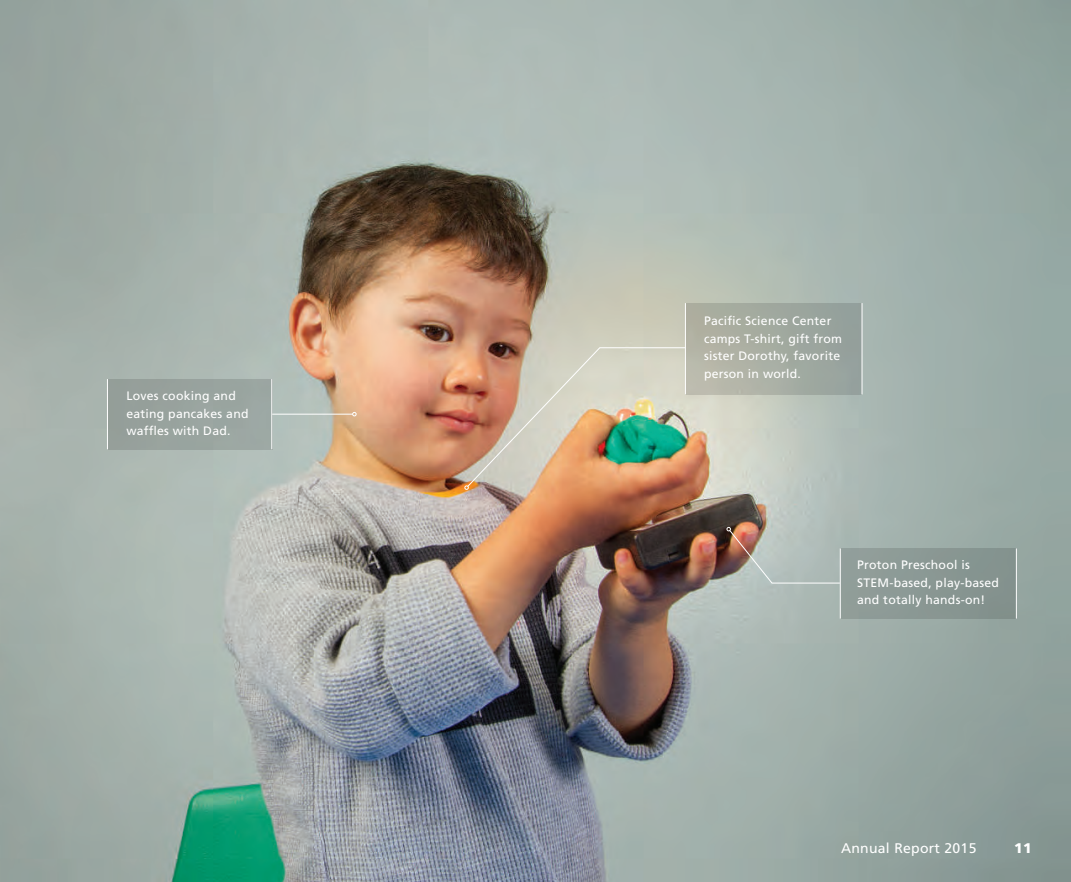
<style>
.page{position:relative;width:1071px;height:882px;background:#fff}
.page>*{position:absolute;margin:0;border:0;box-sizing:border-box;transform-origin:0 0}
.t1{font:14px "Frutiger LT Std";letter-spacing:.02em;color:#fff}
.t2{font:900 14px "Frutiger LT Std";color:#fff}
.t3{font:12.25px/17.5px "Frutiger LT Std";letter-spacing:.02em;color:#fff}
</style>
<div class="page">
<img style="left:0;top:0;width:1071px;height:882px">
<div style="left:840px;top:548px;width:177px;height:71px;background:#8a9793"></div>
<div style="left:685px;top:303px;width:177px;height:91px;background:linear-gradient(to right,#b8b7a7,#92a09c)"></div>
<div style="left:108px;top:379px;width:164px;height:70px;background:#99a49f"></div>
<img style="left:464px;top:347px;width:222px;height:143px">
<hr style="left:685px;top:303px;width:1px;height:91px;background:#fff">
<hr style="left:862px;top:303px;width:1px;height:91px;background:#fff">
<img style="left:727px;top:527px;width:114px;height:57px">
<hr style="left:840px;top:548px;width:1px;height:71px;background:#fff">
<hr style="left:1016px;top:548px;width:1px;height:71px;background:#fff">
<hr style="left:272px;top:414px;width:81px;height:1px;background:#fff">
<svg style="left:352px;top:412px;width:5px;height:4px"></svg>
<hr style="left:271px;top:379px;width:1px;height:70px;background:#fff">
<hr style="left:107px;top:379px;width:1px;height:70px;background:#fff">
<p class="t3" style="left:126px;top:388px;width:124px">Loves cooking and eating pancakes and waffles with Dad.</p>
<p class="t3" style="left:704px;top:313px;width:140px">Pacific Science Center camps T-shirt, gift from sister Dorothy, favorite person in world.</p>
<p class="t3" style="left:857px;top:557px;width:143px">Proton Preschool is<br>STEM-based, play-based and totally hands-on!</p>
<p class="t1" style="left:841px;top:842px;width:137px">Annual Report 2015</p>
<p class="t2" style="left:1014px;top:840px;width:19px">11</p>
</div>
